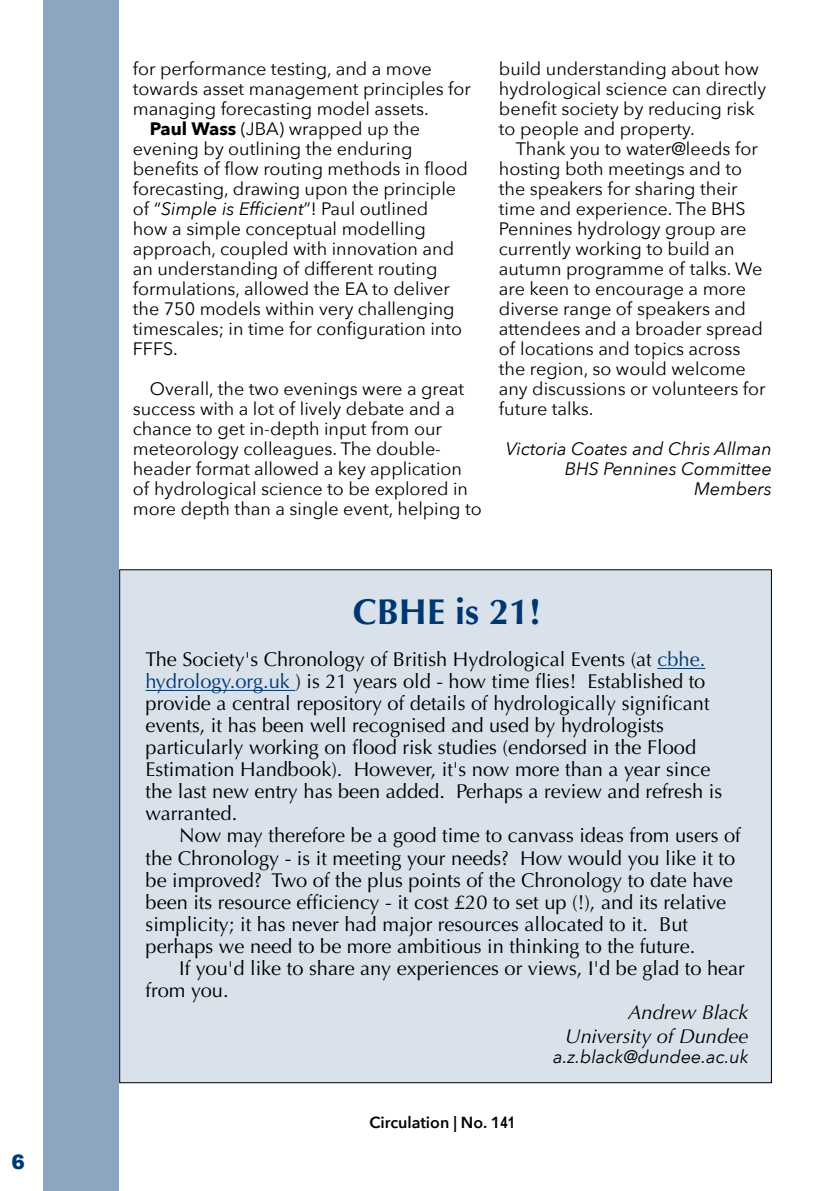
<style>
.page{position:relative;width:840px;height:1191px;background:#fff}
.page>*{position:absolute;margin:0;border:0;box-sizing:border-box;transform-origin:0 0}
.t1{font:700 36px "Optima";color:#003772}
.t2{font:20px/22px "Optima";color:#000}
.t3{font:italic 20px/24px "Optima";color:#000;text-align:right}
.t4{font:900 20px "Arial";color:#003772}
.t5{font:18px/20px "Avenir Next";color:#000}
.t6{font:italic 18px/20px "Avenir Next";color:#000;text-align:right}
.t7{font:600 16px "Avenir Next";color:#000}
.s1{font-weight:700}
.s2{font-style:italic}
.s3{color:#003772}
.s4{font-family:"Arial Narrow";font-weight:700}
</style>
<div class="page">
<div style="left:44px;top:0;width:75px;height:1191px;background:#8ca5c0"></div>
<div style="left:120px;top:570px;width:651px;height:512px;background:#d9e1ea"></div>
<hr style="left:657px;top:668px;width:47px;height:1px;background:#003772">
<hr style="left:145px;top:690px;width:150px;height:1px;background:#003772">
<p class="t4" style="left:12px;top:1147px;width:15px">6</p>
<p class="t5" style="left:133px;top:58px;width:300px">for performance testing, and a move</p>
<p class="t5" style="left:133px;top:78px;width:339px">towards asset management principles for</p>
<p class="t5" style="left:133px;top:98px;width:297px">managing forecasting model assets.</p>
<p class="t5" style="left:150px;top:118px;width:272px"><span class="s1">Paul Wass</span> (JBA) wrapped up the</p>
<p class="t5" style="left:133px;top:138px;width:281px">evening by outlining the enduring</p>
<p class="t5" style="left:133px;top:158px;width:336px">benefits of flow routing methods in flood</p>
<p class="t5" style="left:133px;top:178px;width:325px">forecasting, drawing upon the principle</p>
<p class="t5" style="left:133px;top:198px;width:297px">of “<span class="s2">Simple is Efficient</span>”! Paul outlined</p>
<p class="t5" style="left:133px;top:218px;width:294px">how a simple conceptual modelling</p>
<p class="t5" style="left:133px;top:238px;width:323px">approach, coupled with innovation and</p>
<p class="t5" style="left:133px;top:258px;width:306px">an understanding of different routing</p>
<p class="t5" style="left:133px;top:278px;width:318px">formulations, allowed the EA to deliver</p>
<p class="t5" style="left:133px;top:298px;width:323px">the 750 models within very challenging</p>
<p class="t5" style="left:133px;top:318px;width:330px">timescales; in time for configuration into</p>
<p class="t5" style="left:133px;top:338px;width:47px">FFFS.</p>
<p class="t5" style="left:133px;top:378px;width:350px;text-indent:17px">Overall, the two evenings were a great success with a lot of lively debate and a chance to get in-depth input from our meteorology colleagues. The double&shy;header format allowed a key application of hydrological science to be explored in more depth than a single event, helping to</p>
<p class="t5" style="left:498px;top:58px;width:269px">build understanding about how hydrological science can directly benefit society by reducing risk to people and property.</p>
<p class="t5" style="left:498px;top:138px;width:268px;text-indent:17px">Thank you to water@leeds for hosting both meetings and to the speakers for sharing their time and experience. The BHS<br>Pennines hydrology group are currently working to build an autumn programme of talks. We are keen to encourage a more diverse range of speakers and attendees and a broader spread of locations and topics across the region, so would welcome any discussions or volunteers for future talks.</p>
<p class="t6" style="left:505px;top:438px;width:267px">Victoria Coates and Chris Allman<br>BHS Pennines Committee<br>Members</p>
<h1 class="t1" style="left:353px;top:591px;width:190px">CBHE is 21!</h1>
<p class="t2" style="left:145px;top:649px;width:577px">The Society's Chronology of British Hydrological Events (at <span class="s3">cbhe. hydrology.org.uk</span> ) is 21 years old - how time flies! Established to provide a central repository of details of hydrologically significant events, it has been well recognised and used by hydrologists particularly working on flood risk studies (endorsed in the Flood Estimation Handbook). However, it's now more than a year since the last new entry has been added. Perhaps a review and refresh is warranted.</p>
<p class="t2" style="left:145px;top:825px;width:596px;text-indent:34px">Now may therefore be a good time to canvass ideas from users of the Chronology - is it meeting your needs? How would you like it to be improved? Two of the plus points of the Chronology to date have been its resource efficiency - it cost £20 to set up (!), and its relative simplicity; it has never had major resources allocated to it. But perhaps we need to be more ambitious in thinking to the future.</p>
<p class="t2" style="left:145px;top:957px;width:600px;text-indent:34px">If you'd like to share any experiences or views, I'd be glad to hear from you.</p>
<p class="t3" style="left:565px;top:1000px;width:185px">Andrew Black<br>University of Dundee</p>
<p class="t6" style="left:553px;top:1045px;width:197px">a.z.black@dundee.ac.uk</p>
<p class="t7" style="left:369px;top:1109px;width:147px">Circulation | No. 1<span class="s4">41</span></p>
</div>
